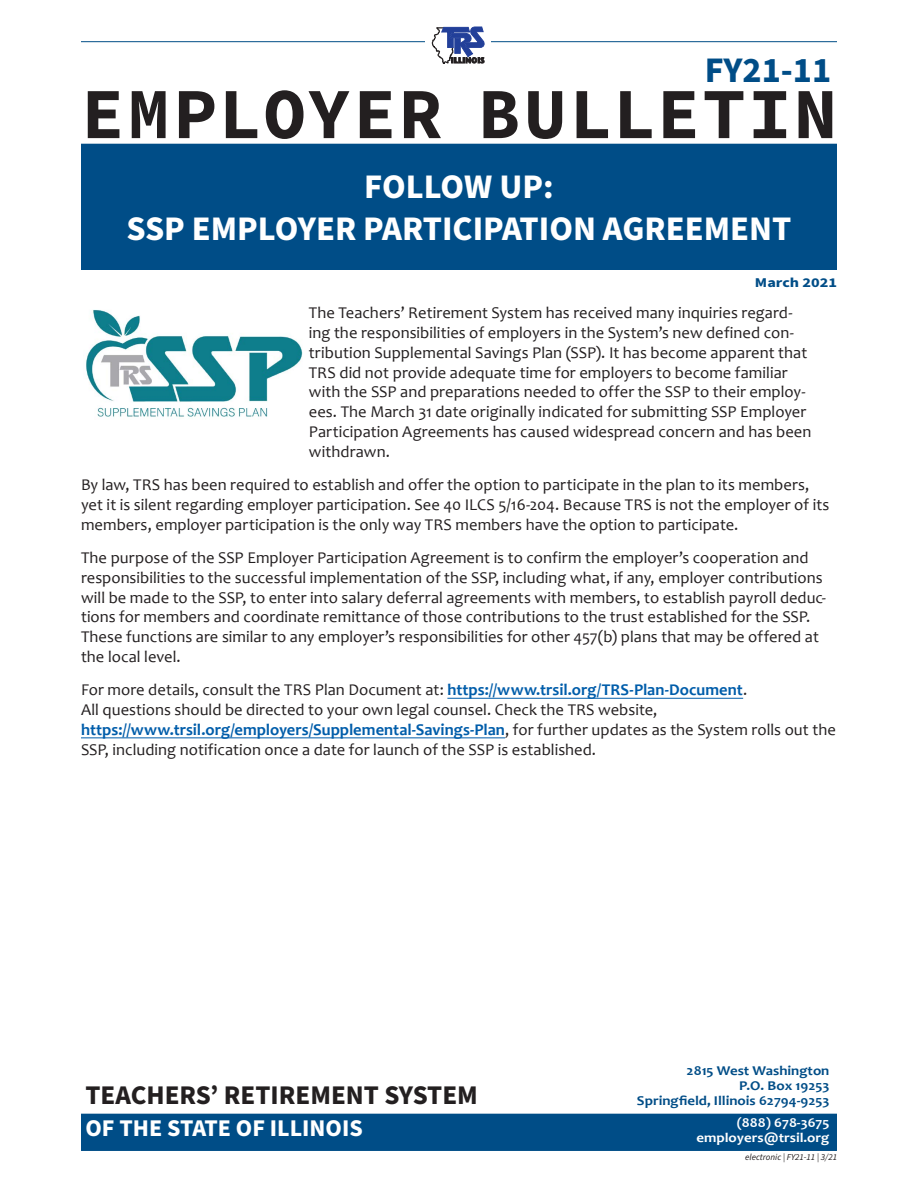
<style>
.page{position:relative;width:918px;height:1188px;background:#fff}
.page>*{position:absolute;margin:0;border:0;box-sizing:border-box;transform-origin:0 0}
.t1{font:700 72px "Source Code Pro";letter-spacing:.035em;color:#231f20}
.t2{font:700 36px "Source Sans Pro";color:#004d87}
.Headline{font:700 34.5px "Source Sans Pro";color:#fff}
.t3{font:700 27px "Source Sans Pro";color:#231f20}
.t4{font:700 24px "Source Sans Pro";color:#fff}
.Body_Text{font:16.5px/19.8px "Candara";letter-spacing:.005em;color:#231f20}
.t5{font:700 13.5px/15px "Candara";color:#004d87;text-align:right;scale:1.1 1}
.t6{font:700 13.5px/15px "Candara";color:#fff;text-align:right;scale:1.1 1}
.t7{font:700 13.5px "Source Sans Pro";color:#004d87;scale:1.2 1}
.t8{font:italic 9px "Source Sans Pro";color:#231f20}
.s1{font-weight:700;color:#005daa}
</style>
<div class="page">
<div style="left:81px;top:144px;width:756px;height:126px;background:#004d87"></div>
<div style="left:81px;top:1114px;width:756px;height:37px;background:#004d87"></div>
<hr style="left:81px;top:41px;width:756px;height:1px;background:#004d87">
<div style="left:425px;top:27px;width:66px;height:51px;background:#fff"></div>
<svg style="left:432px;top:27px;width:52px;height:37px"></svg>
<hr style="left:447px;top:698px;width:296px;height:1px;background:#005daa">
<hr style="left:81px;top:737px;width:424px;height:1px;background:#005daa">
<img style="left:86px;top:309px;width:217px;height:110px">
<p class="t2" style="left:705px;top:46px;width:128px">FY21-11</p>
<h1 class="t1" style="left:81px;top:68px;width:758px">EMPLOYER BULLETIN</h1>
<p class="Headline" style="left:364px;top:163px;width:191px">FOLLOW UP:</p>
<p class="Headline" style="left:126px;top:205px;width:667px">SSP EMPLOYER PARTICIPATION AGREEMENT</p>
<p class="t7" style="left:755px;top:273px;width:70px">March 2021</p>
<p class="Body_Text" style="left:309px;top:303px;width:504px">The Teachers’ Retirement System has received many inquiries regard&shy;ing the responsibilities of employers in the System’s new defined con&shy;tribution Supplemental Savings Plan (SSP). It has become apparent that TRS did not provide adequate time for employers to become familiar with the SSP and preparations needed to offer the SSP to their employ&shy;ees. The March 31 date originally indicated for submitting SSP Employer Participation Agreements has caused widespread concern and has been withdrawn.</p>
<p class="Body_Text" style="left:81px;top:475px;width:750px">By law, TRS has been required to establish and offer the option to participate in the plan to its members, yet it is silent regarding employer participation. See 40 ILCS 5/16-204. Because TRS is not the employer of its members, employer participation is the only way TRS members have the option to participate.</p>
<p class="Body_Text" style="left:81px;top:548px;width:746px">The purpose of the SSP Employer Participation Agreement is to confirm the employer’s cooperation and responsibilities to the successful implementation of the SSP, including what, if any, employer contributions will be made to the SSP, to enter into salary deferral agreements with members, to establish payroll deduc&shy;tions for members and coordinate remittance of those contributions to the trust established for the SSP.<br>These functions are similar to any employer’s responsibilities for other 457(b) plans that may be offered at the local level.</p>
<p class="Body_Text" style="left:81px;top:680px;width:756px">For more details, consult the TRS Plan Document at: <span class="s1">https://www.trsil.org/TRS-Plan-Document</span>.<br>All questions should be directed to your own legal counsel. Check the TRS website, <span class="s1">https://www.trsil.org/employers/Supplemental-Savings-Plan</span>, for further updates as the System rolls out the SSP, including notification once a date for launch of the SSP is established.</p>
<h3 class="t3" style="left:86px;top:1077px;width:394px">TEACHERS’ RETIREMENT SYSTEM</h3>
<h3 class="t4" style="left:86px;top:1111px;width:279px">OF THE STATE OF ILLINOIS</h3>
<p class="t5" style="left:637px;top:1063px;width:177px">2815 West Washington<br>P.O. Box 19253<br>Springfield, Illinois 62794-9253</p>
<p class="t6" style="left:697px;top:1115px;width:122px">(888) 678-3675 employers@trsil.org</p>
<p class="t8" style="left:745px;top:1151px;width:93px">electronic | FY21-11 | 3/21</p>
</div>
